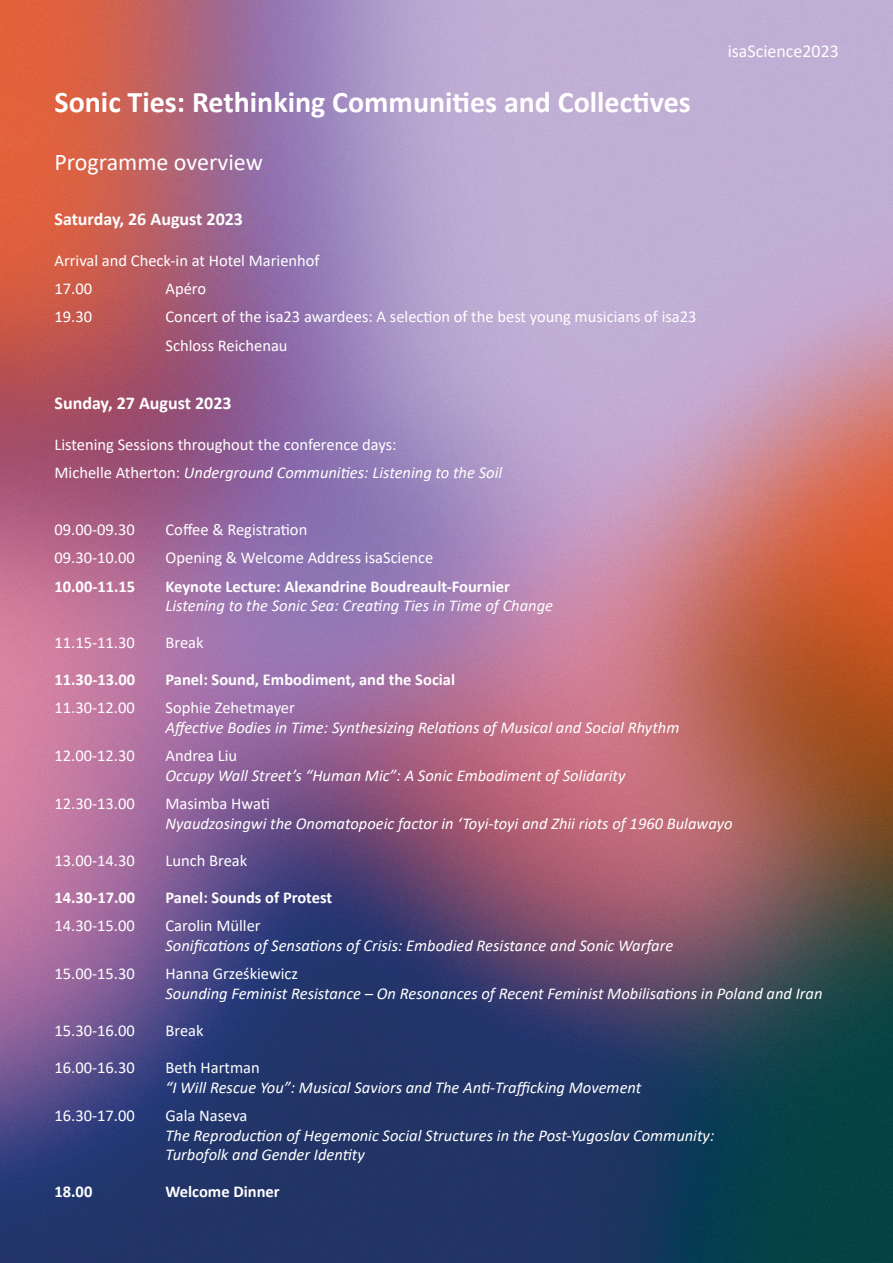
<style>
.page{position:relative;width:893px;height:1263px;background:#fff}
.page>*{position:absolute;margin:0;border:0;box-sizing:border-box;transform-origin:0 0}
.t1{font:700 30px "Calibri";color:#fff}
.t2{font:24px "Calibri";color:#fff}
.t3{font:700 18px "Calibri";color:#fff}
.t4{font:18px "Calibri";color:#fff}
.t5{font:italic 16.5px/19.8px "Calibri";color:#fff}
.t6{font:16.5px/28.3px "Calibri";color:#fff}
.t7{font:700 16.5px "Calibri";color:#fff}
.s1{font-style:italic}
</style>
<div class="page">
<img style="left:0;top:0;width:893px;height:1263px">
<h1 class="t1" style="left:55px;top:81px;width:638px">Sonic Ties: Rethinking Communities and Collectives</h1>
<h2 class="t2" style="left:55px;top:146px;width:210px">Programme overview</h2>
<p class="t3" style="left:55px;top:206px;width:190px">Saturday, 26 August 2023</p>
<p class="t6" style="left:55px;top:246px;width:267px">Arrival and Check-in at Hotel Marienhof<br>17.00</p>
<p class="t6" style="left:166px;top:274px;width:42px">Apéro</p>
<p class="t6" style="left:55px;top:302px;width:39px">19.30</p>
<p class="t6" style="left:166px;top:302px;width:532px">Concert of the isa23 awardees: A selection of the best young musicians of isa23<br>Schloss Reichenau</p>
<p class="t3" style="left:55px;top:390px;width:179px">Sunday, 27 August 2023</p>
<p class="t6" style="left:55px;top:430px;width:449px">Listening Sessions throughout the conference days:<br>Michelle Atherton: <span class="s1">Underground Communities: Listening to the Soil</span></p>
<p class="t4" style="left:728px;top:39px;width:113px">isaScience2023</p>
<p class="t6" style="left:55px;top:515px;width:82px">09.00-09.30</p>
<p class="t6" style="left:166px;top:515px;width:143px">Coffee &amp; Registration</p>
<p class="t6" style="left:55px;top:543px;width:82px">09.30-10.00</p>
<p class="t6" style="left:166px;top:543px;width:269px">Opening &amp; Welcome Address isaScience</p>
<p class="t7" style="left:55px;top:574px;width:82px">10.00-11.15</p>
<p class="t7" style="left:166px;top:574px;width:346px">Keynote Lecture: Alexandrine Boudreault-Fournier</p>
<p class="t5" style="left:166px;top:595px;width:389px">Listening to the Sonic Sea: Creating Ties in Time of Change</p>
<p class="t6" style="left:55px;top:628px;width:82px">11.15-11.30</p>
<p class="t6" style="left:166px;top:628px;width:40px">Break</p>
<p class="t7" style="left:55px;top:668px;width:82px">11.30-13.00</p>
<p class="t7" style="left:166px;top:668px;width:291px">Panel: Sound, Embodiment, and the Social</p>
<p class="t6" style="left:55px;top:693px;width:82px">11.30-12.00</p>
<p class="t6" style="left:166px;top:693px;width:131px">Sophie Zehetmayer</p>
<p class="t5" style="left:166px;top:717px;width:515px">Affective Bodies in Time: Synthesizing Relations of Musical and Social Rhythm</p>
<p class="t6" style="left:55px;top:741px;width:82px">12.00-12.30</p>
<p class="t6" style="left:166px;top:741px;width:73px">Andrea Liu</p>
<p class="t5" style="left:166px;top:765px;width:461px">Occupy Wall Street’s “Human Mic”: A Sonic Embodiment of Solidarity</p>
<p class="t6" style="left:55px;top:789px;width:82px">12.30-13.00</p>
<p class="t6" style="left:166px;top:789px;width:106px">Masimba Hwati</p>
<p class="t5" style="left:166px;top:813px;width:569px">Nyaudzosingwi the Onomatopoeic factor in ‘Toyi-toyi and Zhii riots of 1960 Bulawayo</p>
<p class="t6" style="left:55px;top:846px;width:82px">13.00-14.30</p>
<p class="t6" style="left:166px;top:846px;width:83px">Lunch Break</p>
<p class="t7" style="left:55px;top:886px;width:82px">14.30-17.00</p>
<p class="t7" style="left:166px;top:886px;width:168px">Panel: Sounds of Protest</p>
<p class="t6" style="left:55px;top:911px;width:82px">14.30-15.00</p>
<p class="t6" style="left:166px;top:911px;width:97px">Carolin Müller</p>
<p class="t5" style="left:166px;top:935px;width:509px">Sonifications of Sensations of Crisis: Embodied Resistance and Sonic Warfare</p>
<p class="t6" style="left:55px;top:959px;width:82px">15.00-15.30</p>
<p class="t6" style="left:166px;top:959px;width:134px">Hanna Grześkiewicz</p>
<p class="t5" style="left:166px;top:983px;width:658px">Sounding Feminist Resistance – On Resonances of Recent Feminist Mobilisations in Poland and Iran</p>
<p class="t6" style="left:55px;top:1016px;width:82px">15.30-16.00</p>
<p class="t6" style="left:166px;top:1016px;width:40px">Break</p>
<p class="t6" style="left:55px;top:1053px;width:82px">16.00-16.30</p>
<p class="t6" style="left:166px;top:1053px;width:96px">Beth Hartman</p>
<p class="t5" style="left:166px;top:1076px;width:477px">“I Will Rescue You”: Musical Saviors and The Anti-Trafficking Movement</p>
<p class="t6" style="left:55px;top:1101px;width:82px">16.30-17.00</p>
<p class="t6" style="left:166px;top:1101px;width:83px">Gala Naseva</p>
<p class="t5" style="left:166px;top:1124px;width:550px">The Reproduction of Hegemonic Social Structures in the Post-Yugoslav Community:<br>Turbofolk and Gender Identity</p>
<p class="t7" style="left:55px;top:1180px;width:39px">18.00</p>
<p class="t7" style="left:166px;top:1180px;width:116px">Welcome Dinner</p>
</div>
